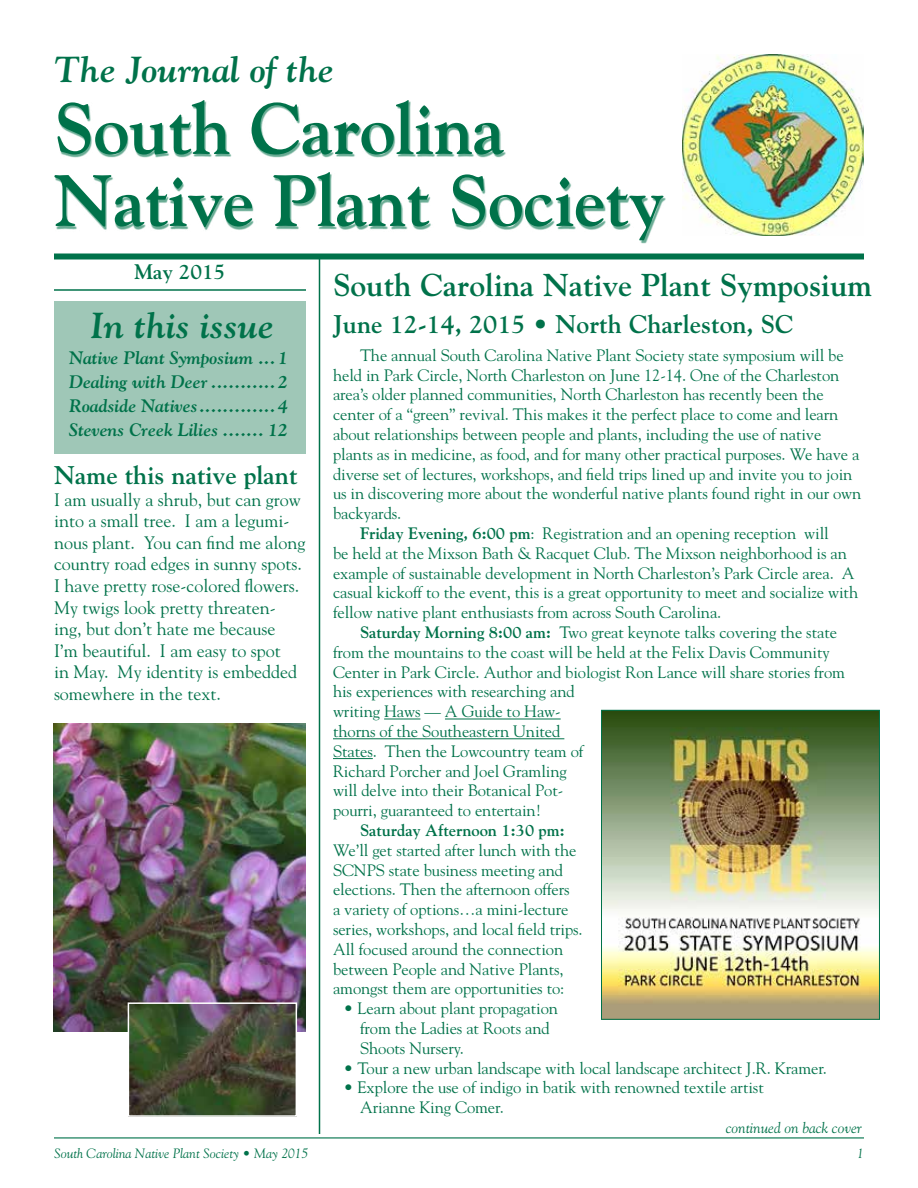
<style>
.page{position:relative;width:918px;height:1188px;background:#fff}
.page>*{position:absolute;margin:0;border:0;box-sizing:border-box;transform-origin:0 0}
.t1{font:700 72px/72px "Goudy";letter-spacing:-.01em;color:#00724a}
.t2{font:italic 700 36px "Goudy";color:#00724a}
.t3{font:700 31.5px "Goudy";color:#00724a}
.t4{font:700 25.5px "Goudy";color:#00724a}
.t5{font:700 21px "Goudy";color:#00724a}
.t6{font:18px/21.6px "Goudy";color:#00724a}
.t7{font:italic 700 18px/24px "Goudy";letter-spacing:-.005em;color:#00724a;text-align:justify}
.t8{font:16.5px/19.8px "Goudy";letter-spacing:-.005em;color:#00724a}
.t9{font:700 16.5px "Goudy";letter-spacing:-.005em;color:#00724a}
.t10{font:italic 15px "Goudy";color:#00724a}
.t11{font:italic 13.5px "Goudy";color:#00724a}
.s1{font-weight:700}
</style>
<div class="page">
<hr style="left:54px;top:1137px;width:810px;height:1px;background:#00724a">
<hr style="left:54px;top:289px;width:252px;height:2px;background:#00724a">
<div style="left:54px;top:254px;width:810px;height:6px;background:#00724a"></div>
<img style="left:682px;top:54px;width:182px;height:182px">
<div style="left:54px;top:302px;width:252px;height:152px;background:#9fc7b7"></div>
<hr style="left:319px;top:256px;width:1px;height:878px;background:#00724a">
<div style="left:55px;top:101px;width:611px;height:142px;background:#00724a;opacity:.6"></div>
<hr style="left:384px;top:719px;width:36px;height:1px;background:#00724a">
<hr style="left:445px;top:719px;width:116px;height:1px;background:#00724a">
<hr style="left:333px;top:738px;width:231px;height:1px;background:#00724a">
<hr style="left:333px;top:758px;width:40px;height:1px;background:#00724a">
<img style="left:603px;top:712px;width:275px;height:305px">
<div style="left:601px;top:710px;width:279px;height:309px;border:1px solid #00724a"></div>
<img style="left:54px;top:723px;width:252px;height:308px">
<img style="left:131px;top:1005px;width:163px;height:109px">
<div style="left:128px;top:1002px;width:169px;height:115px;border:2px solid #fff"></div>
<h2 class="t2" style="left:54px;top:47px;width:282px">The Journal of the</h2>
<h1 class="t1" style="left:54px;top:92px;width:612px">South Carolina<br>Native Plant Society</h1>
<h3 class="t3" style="left:333px;top:267px;width:541px">South Carolina Native Plant Symposium</h3>
<p class="t5" style="left:134px;top:259px;width:93px">May 2015</p>
<h2 class="t2" style="left:90px;top:303px;width:186px">In this issue</h2>
<p class="t7" style="left:69px;top:345px;width:221px">Native Plant Symposium ...1<br>Dealing with Deer ...........2<br>Roadside Natives.............4<br>Stevens Creek Lilies ....... 12</p>
<h3 class="t4" style="left:333px;top:309px;width:462px">June 12-14, 2015 • North Charleston, SC</h3>
<p class="t8" style="left:360px;top:345px;width:485px">The annual South Carolina Native Plant Society state symposium will be</p>
<p class="t8" style="left:333px;top:364px;width:508px">held in Park Circle, North Charleston on June 12-14. One of the Charleston</p>
<p class="t8" style="left:333px;top:384px;width:492px">area’s older planned communities, North Charleston has recently been the</p>
<p class="t8" style="left:333px;top:404px;width:507px">center of a “green” revival. This makes it the perfect place to come and learn</p>
<p class="t8" style="left:333px;top:424px;width:490px">about relationships between people and plants, including the use of native</p>
<p class="t8" style="left:333px;top:444px;width:528px">plants as in medicine, as food, and for many other practical purposes. We have a</p>
<p class="t8" style="left:333px;top:463px;width:521px">diverse set of lectures, workshops, and field trips lined up and invite you to join</p>
<p class="t8" style="left:333px;top:483px;width:530px">us in discovering more about the wonderful native plants found right in our own</p>
<p class="t8" style="left:333px;top:503px;width:70px">backyards.</p>
<p class="t8" style="left:360px;top:523px;width:470px"><span class="s1">Friday Evening, 6:00 pm</span>: Registration and an opening reception will</p>
<p class="t8" style="left:333px;top:543px;width:516px">be held at the Mixson Bath &amp; Racquet Club. The Mixson neighborhood is an</p>
<p class="t8" style="left:333px;top:562px;width:523px">example of sustainable development in North Charleston’s Park Circle area. A</p>
<p class="t8" style="left:333px;top:582px;width:527px">casual kickoff to the event, this is a great opportunity to meet and socialize with</p>
<p class="t8" style="left:333px;top:602px;width:390px">fellow native plant enthusiasts from across South Carolina.</p>
<p class="t8" style="left:360px;top:622px;width:479px"><span class="s1">Saturday Morning 8:00 am:</span> Two great keynote talks covering the state</p>
<p class="t8" style="left:333px;top:642px;width:498px">from the mountains to the coast will be held at the Felix Davis Community</p>
<p class="t8" style="left:333px;top:661px;width:514px">Center in Park Circle. Author and biologist Ron Lance will share stories from</p>
<p class="t8" style="left:333px;top:681px;width:243px">his experiences with researching and</p>
<p class="t8" style="left:333px;top:701px;width:229px">writing Haws — A Guide to Haw-</p>
<p class="t8" style="left:333px;top:721px;width:229px">thorns of the Southeastern United</p>
<p class="t8" style="left:333px;top:741px;width:252px">States. Then the Lowcountry team of</p>
<p class="t8" style="left:333px;top:760px;width:235px">Richard Porcher and Joel Gramling</p>
<p class="t8" style="left:333px;top:780px;width:232px">will delve into their Botanical Pot-</p>
<p class="t8" style="left:333px;top:800px;width:210px">pourri, guaranteed to entertain!</p>
<p class="t9" style="left:360px;top:820px;width:207px">Saturday Afternoon 1:30 pm:</p>
<p class="t8" style="left:333px;top:840px;width:251px">We’ll get started after lunch with the SCNPS state business meeting and elections. Then the afternoon offers<br>a variety of options…a mini-lecture series, workshops, and local field trips.<br>All focused around the connection between People and Native Plants, amongst them are opportunities to:</p>
<p class="t8" style="left:360px;top:998px;width:200px;text-indent:-16px">• Learn about plant propagation from the Ladies at Roots and<br>Shoots Nursery.</p>
<p class="t8" style="left:344px;top:1057px;width:485px">• Tour a new urban landscape with local landscape architect J.R. Kramer.</p>
<p class="t8" style="left:360px;top:1077px;width:405px;text-indent:-16px">• Explore the use of indigo in batik with renowned textile artist<br>Arianne King Comer.</p>
<p class="t10" style="left:726px;top:1118px;width:138px">continued on back cover</p>
<h3 class="t4" style="left:54px;top:460px;width:245px">Name this native plant</h3>
<p class="t6" style="left:54px;top:488px;width:253px">I am usually a shrub, but can grow into a small tree. I am a legumi&shy;nous plant. You can find me along country road edges in sunny spots.<br>I have pretty rose-colored flowers.<br>My twigs look pretty threaten&shy;ing, but don’t hate me because<br>I’m beautiful. I am easy to spot<br>in May. My identity is embedded somewhere in the text.</p>
<p class="t11" style="left:54px;top:1145px;width:256px">South Carolina Native Plant Society • May 2015</p>
<p class="t11" style="left:857px;top:1145px;width:8px">1</p>
</div>
